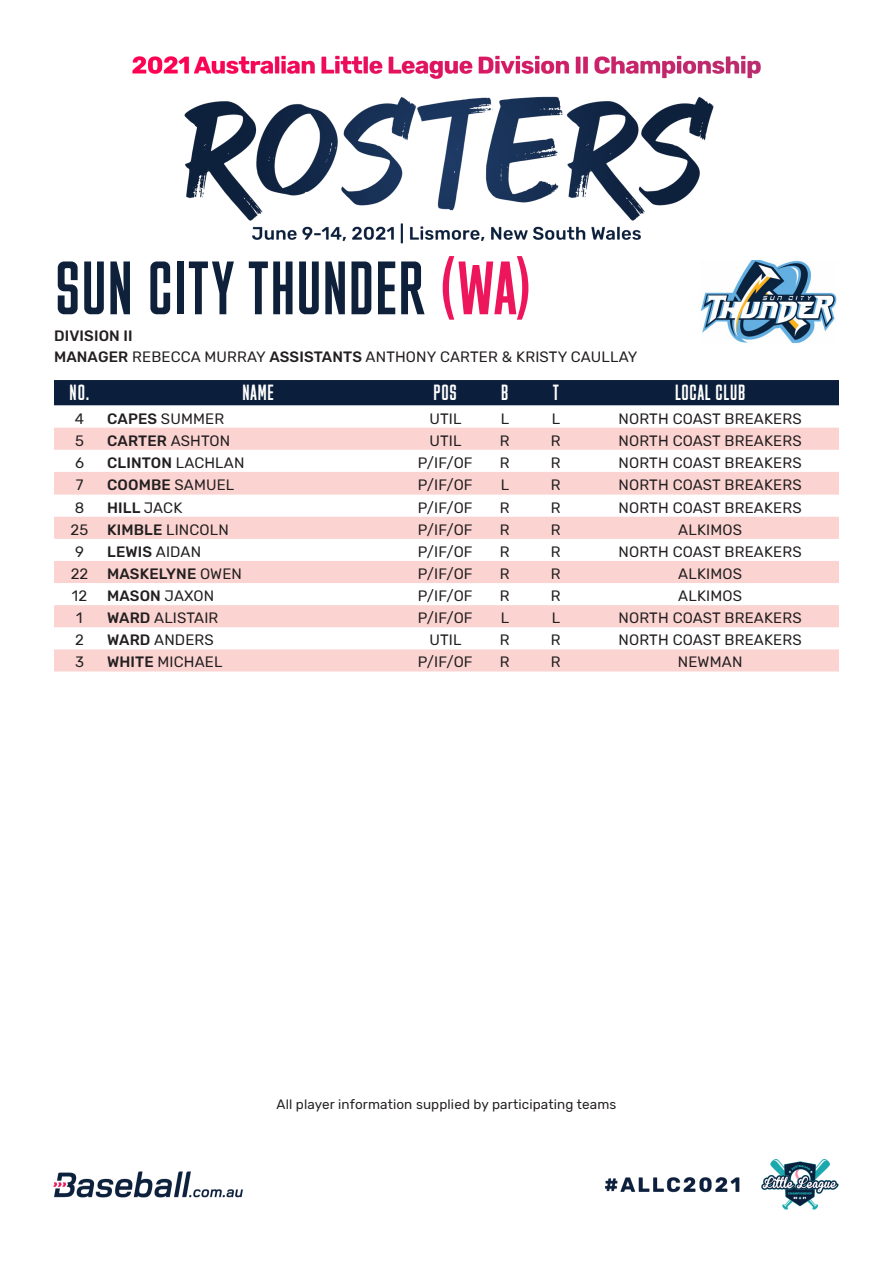
<style>
.page{position:relative;width:893px;height:1263px;background:#fff}
.page>*{position:absolute;margin:0;border:0;box-sizing:border-box;transform-origin:0 0}
.t1{font:72px "M Fred";letter-spacing:-.01em;color:#0f213a}
.t2{font:21px "M Fred";letter-spacing:.01em;color:#fff}
.t3{font:15px "Rubik";letter-spacing:.01em;color:#231f20}
.t4{font:500 15px "Rubik";letter-spacing:.01em;color:#231f20}
.t5{font:13.5px "Rubik";letter-spacing:.01em;color:#231f20}
.s1{color:#ed155b}
.s2{font-weight:500}
.s3{font-weight:400}
</style>
<div class="page">
<img style="left:53px;top:55px;width:786px;height:1155px">
<div style="left:54px;top:380px;width:785px;height:25px;background:#0b1e3b"></div>
<svg style="left:54px;top:405px;width:785px;height:23px"></svg>
<svg style="left:54px;top:428px;width:785px;height:243px;fill:#fbd4d2"></svg>
<img style="left:696px;top:260px;width:143px;height:96px">
<p class="t1" style="left:54px;top:250px;width:481px">SUN CITY THUNDER <span class="s1">(WA)</span></p>
<p class="t4" style="left:54px;top:327px;width:80px">DIVISION II</p>
<p class="t3" style="left:54px;top:349px;width:585px"><span class="s2">MANAGER</span> REBECCA MURRAY <span class="s2">ASSISTANTS</span> ANTHONY CARTER &amp; KRISTY CAULLAY</p>
<p class="t2" style="left:69px;top:381px;width:22px">NO.</p>
<p class="t2" style="left:242px;top:381px;width:33px">NAME</p>
<p class="t2" style="left:433px;top:381px;width:26px">POS</p>
<p class="t2" style="left:501px;top:381px;width:9px">B</p>
<p class="t2" style="left:553px;top:381px;width:8px">T</p>
<p class="t2" style="left:675px;top:381px;width:72px">LOCAL CLUB</p>
<p class="t3" style="left:75px;top:410px;width:11px">4</p>
<p class="t3" style="left:107px;top:410px;width:118px"><span class="s2">CAPES</span> SUMMER</p>
<p class="t3" style="left:429px;top:410px;width:34px">UTIL</p>
<p class="t3" style="left:501px;top:410px;width:10px">L</p>
<p class="t3" style="left:552px;top:410px;width:10px">L</p>
<p class="t3" style="left:619px;top:410px;width:185px">NORTH COAST BREAKERS</p>
<p class="t3" style="left:75px;top:432px;width:10px">5</p>
<p class="t4" style="left:107px;top:432px;width:125px">CARTER <span class="s3">ASHTON</span></p>
<p class="t3" style="left:429px;top:432px;width:34px">UTIL</p>
<p class="t3" style="left:500px;top:432px;width:11px">R</p>
<p class="t3" style="left:551px;top:432px;width:11px">R</p>
<p class="t3" style="left:619px;top:432px;width:185px">NORTH COAST BREAKERS</p>
<p class="t3" style="left:75px;top:454px;width:10px">6</p>
<p class="t4" style="left:107px;top:454px;width:139px">CLINTON <span class="s3">LACHLAN</span></p>
<p class="t3" style="left:418px;top:454px;width:56px">P/IF/OF</p>
<p class="t3" style="left:500px;top:454px;width:11px">R</p>
<p class="t3" style="left:551px;top:454px;width:11px">R</p>
<p class="t3" style="left:619px;top:454px;width:185px">NORTH COAST BREAKERS</p>
<p class="t3" style="left:76px;top:477px;width:9px">7</p>
<p class="t4" style="left:107px;top:476px;width:129px">COOMBE <span class="s3">SAMUEL</span></p>
<p class="t3" style="left:418px;top:477px;width:56px">P/IF/OF</p>
<p class="t3" style="left:501px;top:477px;width:10px">L</p>
<p class="t3" style="left:551px;top:477px;width:11px">R</p>
<p class="t3" style="left:619px;top:477px;width:185px">NORTH COAST BREAKERS</p>
<p class="t3" style="left:75px;top:499px;width:11px">8</p>
<p class="t4" style="left:107px;top:499px;width:77px">HILL <span class="s3">JACK</span></p>
<p class="t3" style="left:418px;top:499px;width:56px">P/IF/OF</p>
<p class="t3" style="left:500px;top:499px;width:11px">R</p>
<p class="t3" style="left:551px;top:499px;width:11px">R</p>
<p class="t3" style="left:619px;top:499px;width:185px">NORTH COAST BREAKERS</p>
<p class="t3" style="left:71px;top:521px;width:19px">25</p>
<p class="t3" style="left:107px;top:521px;width:123px"><span class="s2">KIMBLE</span> LINCOLN</p>
<p class="t3" style="left:418px;top:521px;width:56px">P/IF/OF</p>
<p class="t3" style="left:500px;top:521px;width:11px">R</p>
<p class="t3" style="left:551px;top:521px;width:11px">R</p>
<p class="t3" style="left:678px;top:521px;width:65px">ALKIMOS</p>
<p class="t3" style="left:75px;top:543px;width:10px">9</p>
<p class="t4" style="left:107px;top:543px;width:96px">LEWIS <span class="s3">AIDAN</span></p>
<p class="t3" style="left:418px;top:543px;width:56px">P/IF/OF</p>
<p class="t3" style="left:500px;top:543px;width:11px">R</p>
<p class="t3" style="left:551px;top:543px;width:11px">R</p>
<p class="t3" style="left:619px;top:543px;width:185px">NORTH COAST BREAKERS</p>
<p class="t3" style="left:71px;top:565px;width:19px">22</p>
<p class="t4" style="left:107px;top:565px;width:136px">MASKELYNE <span class="s3">OWEN</span></p>
<p class="t3" style="left:418px;top:565px;width:56px">P/IF/OF</p>
<p class="t3" style="left:500px;top:565px;width:11px">R</p>
<p class="t3" style="left:551px;top:565px;width:11px">R</p>
<p class="t3" style="left:678px;top:565px;width:65px">ALKIMOS</p>
<p class="t3" style="left:72px;top:587px;width:17px">12</p>
<p class="t4" style="left:107px;top:587px;width:108px">MASON <span class="s3">JAXON</span></p>
<p class="t3" style="left:418px;top:587px;width:56px">P/IF/OF</p>
<p class="t3" style="left:500px;top:587px;width:11px">R</p>
<p class="t3" style="left:551px;top:587px;width:11px">R</p>
<p class="t3" style="left:678px;top:587px;width:65px">ALKIMOS</p>
<p class="t3" style="left:76px;top:609px;width:8px">1</p>
<p class="t3" style="left:107px;top:609px;width:113px"><span class="s2">WARD</span> ALISTAIR</p>
<p class="t3" style="left:418px;top:609px;width:56px">P/IF/OF</p>
<p class="t3" style="left:501px;top:609px;width:10px">L</p>
<p class="t3" style="left:552px;top:609px;width:10px">L</p>
<p class="t3" style="left:619px;top:609px;width:185px">NORTH COAST BREAKERS</p>
<p class="t3" style="left:75px;top:632px;width:10px">2</p>
<p class="t3" style="left:107px;top:632px;width:108px"><span class="s2">WARD</span> ANDERS</p>
<p class="t3" style="left:429px;top:632px;width:34px">UTIL</p>
<p class="t3" style="left:500px;top:632px;width:11px">R</p>
<p class="t3" style="left:551px;top:632px;width:11px">R</p>
<p class="t3" style="left:619px;top:632px;width:185px">NORTH COAST BREAKERS</p>
<p class="t3" style="left:75px;top:654px;width:10px">3</p>
<p class="t3" style="left:107px;top:654px;width:117px"><span class="s2">WHITE</span> MICHAEL</p>
<p class="t3" style="left:418px;top:654px;width:56px">P/IF/OF</p>
<p class="t3" style="left:500px;top:654px;width:11px">R</p>
<p class="t3" style="left:551px;top:654px;width:11px">R</p>
<p class="t3" style="left:678px;top:654px;width:66px">NEWMAN</p>
<p class="t5" style="left:277px;top:1096px;width:341px">All player information supplied by participating teams</p>
</div>
